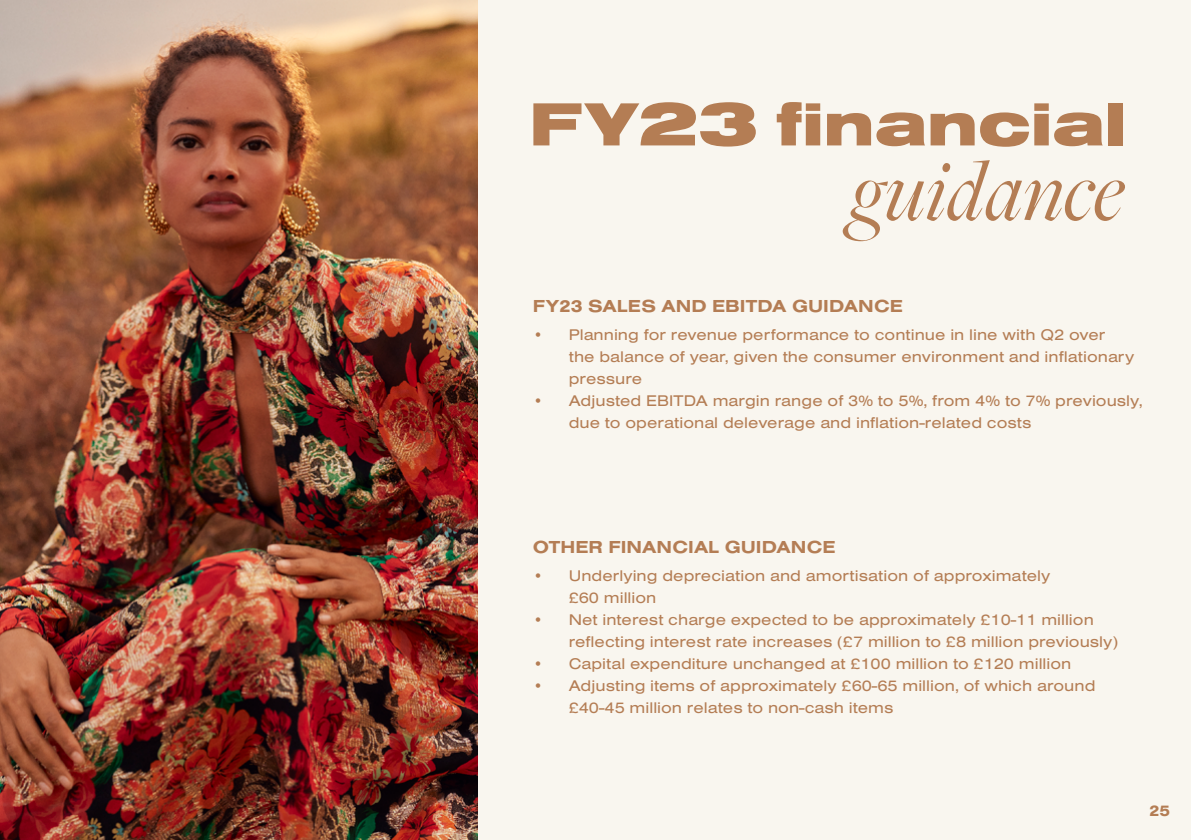
<style>
.page{position:relative;width:1191px;height:840px;background:#fff}
.page>*{position:absolute;margin:0;border:0;box-sizing:border-box;transform-origin:0 0}
.t1{font:italic 90px "Freight Big Pro";color:#b47d54}
.t2{font:900 63px "Nimbus San Ext";color:#b47d54}
.t3{font:700 18px "Nimbus San Ext";color:#b47d54}
.t4{font:16px/22px "Nimbus San Ext";color:#b47d54}
.t5{font:700 16px "Nimbus San Ext";color:#b47d54}
</style>
<div class="page">
<div style="left:0;top:0;width:1191px;height:839px;background:#f8f4ec"></div>
<img style="left:0;top:0;width:477px;height:839px">
<h2 class="t2" style="left:529px;top:89px;width:598px">FY23 financial</h2>
<h1 class="t1" style="left:851px;top:132px;width:274px">guidance</h1>
<p class="t3" style="left:533px;top:293px;width:372px">FY23 SALES AND EBITDA GUIDANCE</p>
<p class="t4" style="left:569px;top:323px;width:567px;text-indent:-36px">• Planning for revenue performance to continue in line with Q2 over the balance of year, given the consumer environment and inflationary pressure</p>
<p class="t4" style="left:569px;top:389px;width:575px;text-indent:-36px">• Adjusted EBITDA margin range of 3% to 5%, from 4% to 7% previously, due to operational deleverage and inflation-related costs</p>
<p class="t3" style="left:533px;top:534px;width:304px">OTHER FINANCIAL GUIDANCE</p>
<p class="t4" style="left:569px;top:563px;width:483px;text-indent:-36px">• Underlying depreciation and amortisation of approximately £60 million</p>
<p class="t4" style="left:569px;top:607px;width:551px;text-indent:-36px">• Net interest charge expected to be approximately £10-11 million reflecting interest rate increases (£7 million to £8 million previously)</p>
<p class="t4" style="left:533px;top:651px;width:540px">• Capital expenditure unchanged at £100 million to £120 million</p>
<p class="t4" style="left:569px;top:673px;width:528px;text-indent:-36px">• Adjusting items of approximately £60-65 million, of which around £40-45 million relates to non-cash items</p>
<p class="t5" style="left:1149px;top:799px;width:22px">25</p>
</div>
